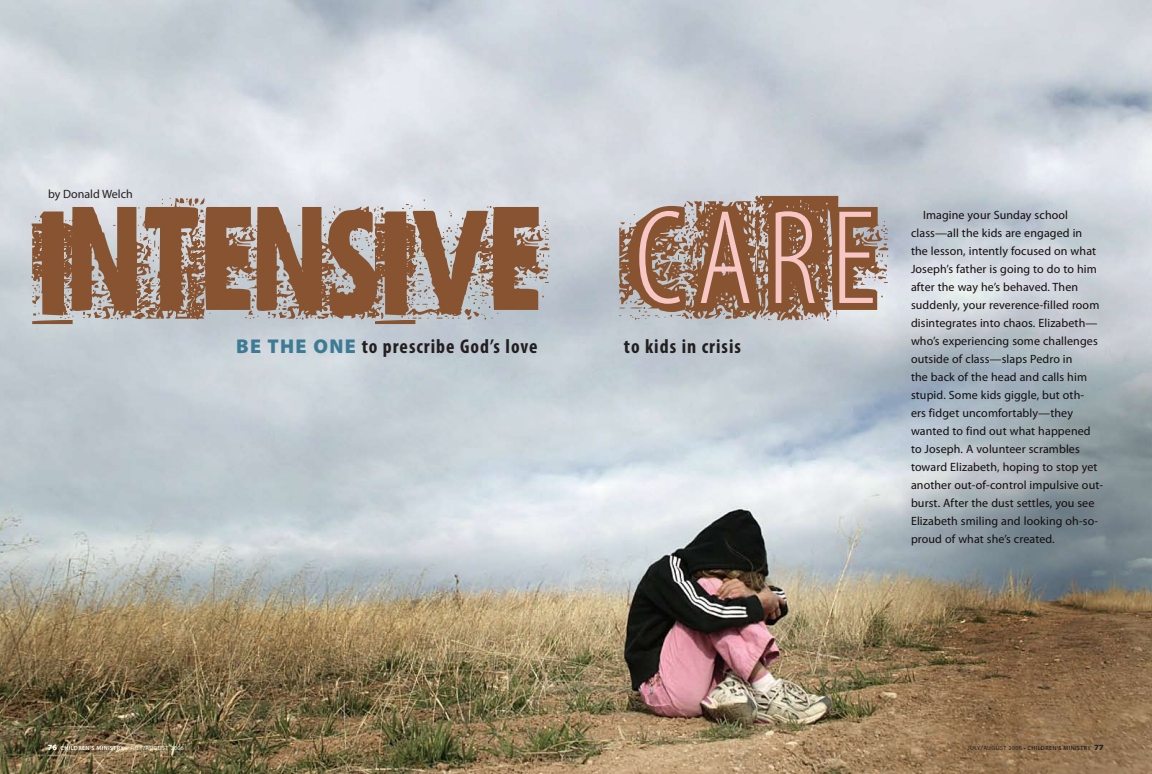
<style>
.page{position:relative;width:1152px;height:774px;background:#fff}
.page>*{position:absolute;margin:0;border:0;box-sizing:border-box;transform-origin:0 0}
.t1{font:300 condensed 135.4px "Myriad Pro";color:#f6c7c4}
.t2{font:700 condensed 20px "Myriad Pro";letter-spacing:.05em;color:#231f20}
.t3{font:12px/18px "Myriad Pro";letter-spacing:.01em;color:#130c0e}
.t4{font:12px "Myriad Pro";color:#231f20}
.t5{font:600 6px "Myriad Pro";letter-spacing:.05em;color:#fff}
.t6{font:600 6px "Myriad Pro";letter-spacing:.05em;color:#231f20}
.s1{font-weight:900;font-stretch:normal;color:#3d7b94}
.s2{font-weight:900;font-size:8px}
.s3{font-weight:400}
</style>
<div class="page">
<img style="left:0;top:0;width:1152px;height:774px">
<svg style="left:31px;top:196px;width:857px;height:128px;background:#a28776"></svg>
<p class="t4" style="left:48px;top:187px;width:86px">by Donald Welch</p>
<h1 class="t1" style="left:634px;top:186px;width:243px">CARE</h1>
<h2 class="t2" style="left:236px;top:335px;width:303px"><span class="s1">BE THE ONE</span> to prescribe God’s love</h2>
<h2 class="t2" style="left:624px;top:335px;width:119px">to kids in crisis</h2>
<p class="t3" style="left:911px;top:206px;width:194px;text-indent:12px">Imagine your Sunday school class—all the kids are engaged in<br>the lesson, intently focused on what Joseph’s father is going to do to him after the way he’s behaved. Then suddenly, your reverence-filled room disintegrates into chaos. Elizabeth— who’s experiencing some challenges outside of class—slaps Pedro in<br>the back of the head and calls him stupid. Some kids giggle, but oth-<br>ers fidget uncomfortably—they wanted to find out what happened to Joseph. A volunteer scrambles toward Elizabeth, hoping to stop yet another out-of-control impulsive out&shy;burst. After the dust settles, you see Elizabeth smiling and looking oh-so&shy;proud of what she’s created.</p>
<p class="t5" style="left:48px;top:744px;width:137px"><span class="s2">76</span> CHILDREN’S MINISTRY • <span class="s3">JULY/AUGUST 2006</span></p>
<p class="t6" style="left:968px;top:745px;width:138px"><span class="s3">JULY/AUGUST 2006</span> • CHILDREN’S MINISTRY <span class="s2">77</span></p>
</div>
